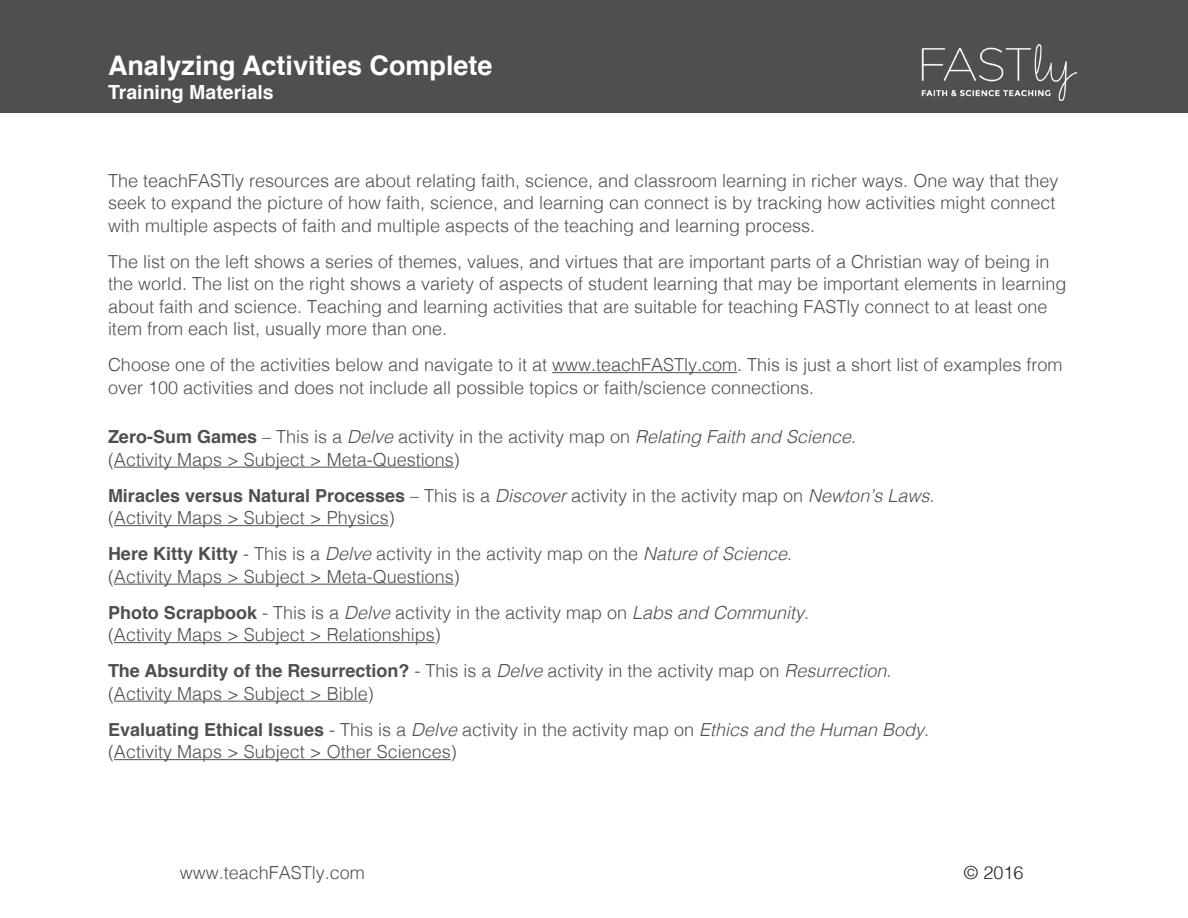
<style>
.page{position:relative;width:1188px;height:918px;background:#fff}
.page>*{position:absolute;margin:0;border:0;box-sizing:border-box;transform-origin:0 0}
.t1{font:700 27px "Helvetica";color:#fff}
.t2{font:700 19.5px "Helvetica";color:#fff}
.t3{font:300 18px/22.5px "Helvetica";color:#504f4f}
.t4{font:300 18px "Helvetica";color:#231f20}
.s1{font-weight:700}
.s2{font-style:italic}
</style>
<div class="page">
<div style="left:0;top:0;width:1188px;height:112px;background:#504f4f"></div>
<img style="left:922px;top:45px;width:154px;height:56px">
<hr style="left:552px;top:372px;width:185px;height:1px;background:#504f4f">
<hr style="left:114px;top:467px;width:340px;height:1px;background:#504f4f">
<hr style="left:114px;top:525px;width:275px;height:1px;background:#504f4f">
<hr style="left:114px;top:584px;width:340px;height:1px;background:#504f4f">
<hr style="left:114px;top:642px;width:321px;height:1px;background:#504f4f">
<hr style="left:114px;top:701px;width:254px;height:1px;background:#504f4f">
<hr style="left:114px;top:759px;width:337px;height:1px;background:#504f4f">
<h1 class="t1" style="left:108px;top:43px;width:386px">Analyzing Activities Complete</h1>
<p class="t2" style="left:108px;top:76px;width:167px">Training Materials</p>
<p class="t3" style="left:108px;top:168px;width:952px">The teachFASTly resources are about relating faith, science, and classroom learning in richer ways. One way that they seek to expand the picture of how faith, science, and learning can connect is by tracking how activities might connect with multiple aspects of faith and multiple aspects of the teaching and learning process.</p>
<p class="t3" style="left:108px;top:249px;width:960px">The list on the left shows a series of themes, values, and virtues that are important parts of a Christian way of being in the world. The list on the right shows a variety of aspects of student learning that may be important elements in learning about faith and science. Teaching and learning activities that are suitable for teaching FASTly connect to at least one item from each list, usually more than one.</p>
<p class="t3" style="left:108px;top:352px;width:956px">Choose one of the activities below and navigate to it at www.teachFASTly.com. This is just a short list of examples from over 100 activities and does not include all possible topics or faith/science connections.</p>
<p class="t3" style="left:108px;top:424px;width:750px"><span class="s1">Zero-Sum Games</span> – This is a <span class="s2">Delve</span> activity in the activity map on <span class="s2">Relating Faith and Science</span>. (Activity Maps &gt; Subject &gt; Meta-Questions)</p>
<p class="t3" style="left:108px;top:483px;width:828px"><span class="s1">Miracles versus Natural Processes</span> – This is a <span class="s2">Discover</span> activity in the activity map on <span class="s2">Newton’s Laws</span>. (Activity Maps &gt; Subject &gt; Physics)</p>
<p class="t3" style="left:108px;top:541px;width:686px"><span class="s1">Here Kitty Kitty</span> - This is a <span class="s2">Delve</span> activity in the activity map on the <span class="s2">Nature of Science</span>. (Activity Maps &gt; Subject &gt; Meta-Questions)</p>
<p class="t3" style="left:108px;top:600px;width:703px"><span class="s1">Photo Scrapbook</span> - This is a <span class="s2">Delve</span> activity in the activity map on <span class="s2">Labs and Community</span>. (Activity Maps &gt; Subject &gt; Relationships)</p>
<p class="t3" style="left:108px;top:658px;width:785px"><span class="s1">The Absurdity of the Resurrection?</span> - This is a <span class="s2">Delve</span> activity in the activity map on <span class="s2">Resurrection</span>. (Activity Maps &gt; Subject &gt; Bible)</p>
<p class="t3" style="left:108px;top:717px;width:823px"><span class="s1">Evaluating Ethical Issues</span> - This is a <span class="s2">Delve</span> activity in the activity map on <span class="s2">Ethics and the Human Body</span>. (Activity Maps &gt; Subject &gt; Other Sciences)</p>
<p class="t3" style="left:180px;top:860px;width:187px">www.teachFASTly.com</p>
<p class="t4" style="left:964px;top:857px;width:61px">© 2016</p>
</div>
